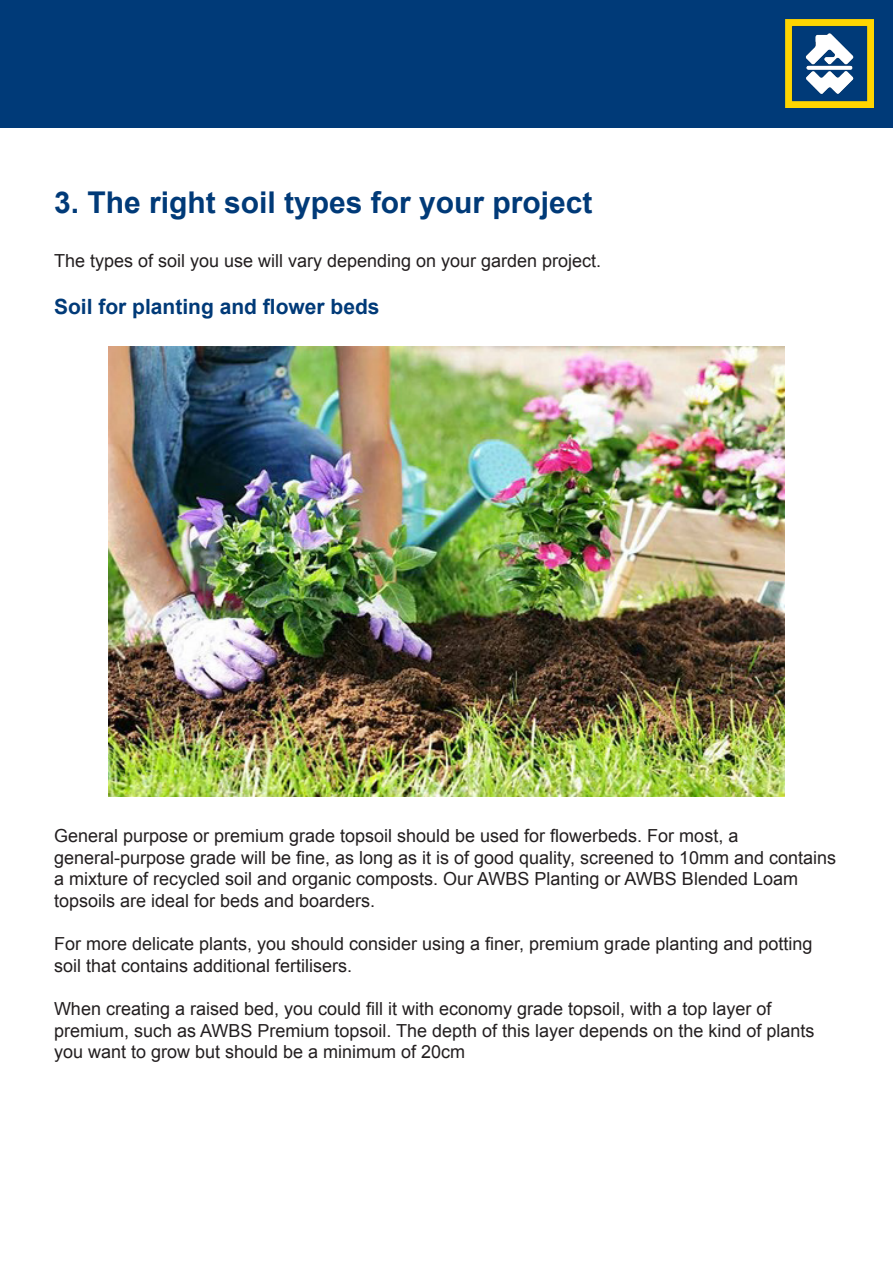
<style>
.page{position:relative;width:893px;height:1263px;background:#fff}
.page>*{position:absolute;margin:0;border:0;box-sizing:border-box;transform-origin:0 0}
.t1{font:700 30px "Arial";color:#003a78}
.t2{font:700 21px "Arial";color:#003a78}
.t3{font:18px/21.6px "Arial";color:#231f20}
</style>
<div class="page">
<div style="left:0;top:0;width:893px;height:128px;background:#003a78"></div>
<img style="left:785px;top:20px;width:89px;height:88px">
<img style="left:108px;top:346px;width:677px;height:450px">
<p class="t1" style="left:54px;top:183px;width:540px">3. The right soil types for your project</p>
<p class="t3" style="left:54px;top:250px;width:549px">The types of soil you use will vary depending on your garden project.</p>
<p class="t2" style="left:54px;top:292px;width:327px">Soil for planting and flower beds</p>
<p class="t3" style="left:54px;top:825px;width:686px">General purpose or premium grade topsoil should be used for flowerbeds. For most, a</p>
<p class="t3" style="left:54px;top:847px;width:784px">general-purpose grade will be fine, as long as it is of good quality, screened to 10mm and contains a mixture of recycled soil and organic composts. Our AWBS Planting or AWBS Blended Loam</p>
<p class="t3" style="left:54px;top:890px;width:323px">topsoils are ideal for beds and boarders.</p>
<p class="t3" style="left:54px;top:933px;width:760px">For more delicate plants, you should consider using a finer, premium grade planting and potting soil that contains additional fertilisers.</p>
<p class="t3" style="left:54px;top:998px;width:719px">When creating a raised bed, you could fill it with economy grade topsoil, with a top layer of</p>
<p class="t3" style="left:54px;top:1020px;width:762px">premium, such as AWBS Premium topsoil. The depth of this layer depends on the kind of plants you want to grow but should be a minimum of 20cm</p>
</div>
